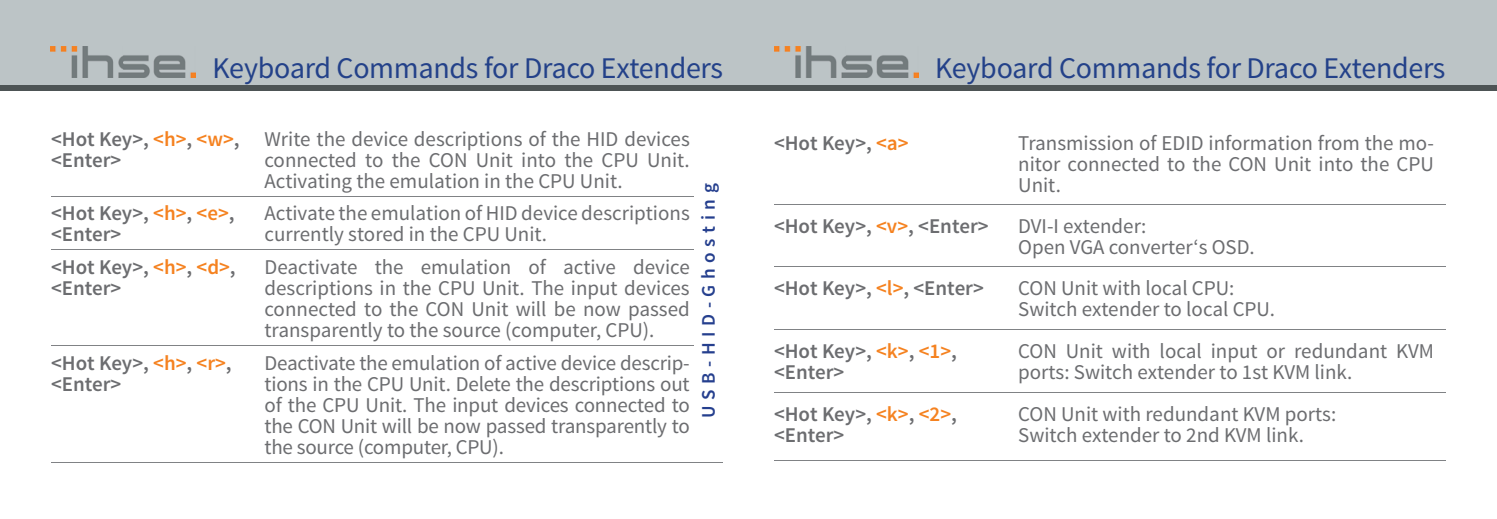
<style>
.page{position:relative;width:1497px;height:519px;background:#fff}
.page>*{position:absolute;margin:0;border:0;box-sizing:border-box;transform-origin:0 0}
.t1{font:30px "Source Sans Pro";letter-spacing:-.01em;color:#234189}
.t2{font:21px/21px "Source Sans Pro";color:#6c6d70}
.t3{font:600 21px/21px "Source Sans Pro";color:#6c6d70}
.t4{font:600 19.2px "Source Sans Pro";letter-spacing:.29em;color:#253f8e}
.s1{color:#f58220}
</style>
<div class="page">
<hr style="left:51px;top:196px;width:209px;height:1px;background:#808285">
<hr style="left:260px;top:196px;width:434px;height:1px;background:#808285">
<hr style="left:51px;top:249px;width:209px;height:1px;background:#808285">
<hr style="left:260px;top:249px;width:434px;height:1px;background:#808285">
<hr style="left:51px;top:345px;width:209px;height:1px;background:#808285">
<hr style="left:260px;top:345px;width:434px;height:1px;background:#808285">
<hr style="left:51px;top:462px;width:209px;height:1px;background:#808285">
<hr style="left:260px;top:462px;width:434px;height:1px;background:#808285">
<svg style="left:694px;top:462px;width:28px;height:1px"></svg>
<hr style="left:774px;top:204px;width:232px;height:1px;background:#808285">
<hr style="left:1006px;top:204px;width:440px;height:1px;background:#808285">
<hr style="left:774px;top:266px;width:232px;height:1px;background:#808285">
<hr style="left:1006px;top:266px;width:440px;height:1px;background:#808285">
<hr style="left:774px;top:329px;width:232px;height:1px;background:#808285">
<hr style="left:1006px;top:329px;width:440px;height:1px;background:#808285">
<hr style="left:774px;top:392px;width:232px;height:1px;background:#808285">
<hr style="left:1006px;top:392px;width:440px;height:1px;background:#808285">
<hr style="left:774px;top:460px;width:232px;height:1px;background:#808285">
<hr style="left:1006px;top:460px;width:440px;height:1px;background:#808285">
<div style="left:0;top:0;width:1496px;height:87px;background:#bcc4c6"></div>
<img style="left:51px;top:47px;width:144px;height:31px">
<div style="left:0;top:85px;width:1497px;height:6px;background:#4d5455"></div>
<img style="left:774px;top:47px;width:145px;height:31px">
<h1 class="t1" style="left:213px;top:49px;width:512px">Keyboard Commands for Draco Extenders</h1>
<h1 class="t1" style="left:935px;top:49px;width:512px">Keyboard Commands for Draco Extenders</h1>
<p class="t3" style="left:51px;top:129px;width:190px">&lt;Hot Key&gt;, <span class="s1">&lt;h&gt;</span>, <span class="s1">&lt;w&gt;</span>, &lt;Enter&gt;</p>
<p class="t2" style="left:264px;top:128px;width:427px;text-align:justify">Write the device descriptions of the HID devices connected to the CON Unit into the CPU Unit.<br>Activating the emulation in the CPU Unit.</p>
<p class="t3" style="left:51px;top:203px;width:185px">&lt;Hot Key&gt;, <span class="s1">&lt;h&gt;</span>, <span class="s1">&lt;e&gt;</span>, &lt;Enter&gt;</p>
<p class="t2" style="left:264px;top:203px;width:427px">Activate the emulation of HID device descriptions currently stored in the CPU Unit.</p>
<p class="t3" style="left:51px;top:257px;width:186px">&lt;Hot Key&gt;, <span class="s1">&lt;h&gt;</span>, <span class="s1">&lt;d&gt;</span>, &lt;Enter&gt;</p>
<p class="t2" style="left:264px;top:257px;width:427px;text-align:justify">Deactivate the emulation of active device descriptions in the CPU Unit. The input devices connected to the CON Unit will be now passed transparently to the source (computer, CPU).</p>
<p class="t3" style="left:51px;top:353px;width:182px">&lt;Hot Key&gt;, <span class="s1">&lt;h&gt;</span>, <span class="s1">&lt;r&gt;</span>, &lt;Enter&gt;</p>
<p class="t2" style="left:264px;top:353px;width:427px;text-align:justify">Deactivate the emulation of active device descrip&shy;tions in the CPU Unit. Delete the descriptions out of the CPU Unit. The input devices connected to the CON Unit will be now passed transparently to the source (computer, CPU).</p>
<p class="t4" style="left:696px;top:417px;width:236px;rotate:-90deg">USB-HID-Ghosting</p>
<p class="t3" style="left:774px;top:133px;width:136px">&lt;Hot Key&gt;, <span class="s1">&lt;a&gt;</span></p>
<p class="t2" style="left:1018px;top:133px;width:417px;text-align:justify">Transmission of EDID information from the mo&shy;nitor connected to the CON Unit into the CPU Unit.</p>
<p class="t3" style="left:774px;top:216px;width:216px">&lt;Hot Key&gt;, <span class="s1">&lt;v&gt;</span>, &lt;Enter&gt;</p>
<p class="t2" style="left:1018px;top:216px;width:238px">DVI-I extender:<br>Open VGA converter‘s OSD.</p>
<p class="t3" style="left:774px;top:278px;width:211px">&lt;Hot Key&gt;, <span class="s1">&lt;l&gt;</span>, &lt;Enter&gt;</p>
<p class="t2" style="left:1018px;top:278px;width:258px">CON Unit with local CPU:<br>Switch extender to local CPU.</p>
<p class="t3" style="left:774px;top:341px;width:184px">&lt;Hot Key&gt;, <span class="s1">&lt;k&gt;</span>, <span class="s1">&lt;1&gt;</span>, &lt;Enter&gt;</p>
<p class="t2" style="left:1018px;top:340px;width:417px">CON Unit with local input or redundant KVM ports: Switch extender to 1st KVM link.</p>
<p class="t3" style="left:774px;top:404px;width:184px">&lt;Hot Key&gt;, <span class="s1">&lt;k&gt;</span>, <span class="s1">&lt;2&gt;</span>, &lt;Enter&gt;</p>
<p class="t2" style="left:1018px;top:403px;width:319px">CON Unit with redundant KVM ports:<br>Switch extender to 2nd KVM link.</p>
</div>
